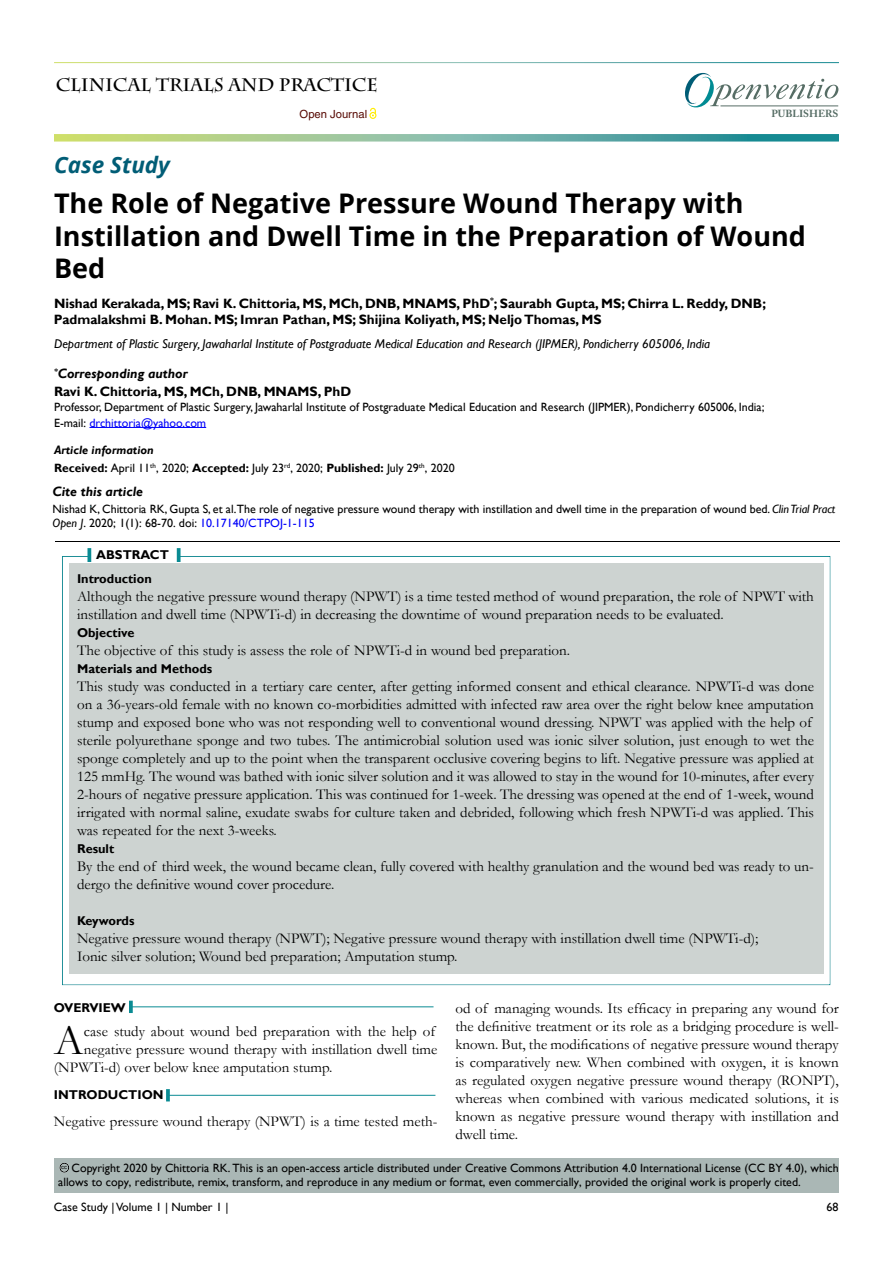
<style>
.page{position:relative;width:893px;height:1263px;background:#fff}
.page>*{position:absolute;margin:0;border:0;box-sizing:border-box;transform-origin:0 0}
.t1{font:43.8px "Garamond";color:#000}
.t2{font:700 27px/32.4px "Open Sans";color:#000}
.t3{font:italic 700 22.5px "Open Sans";color:#015d76}
.t4{font:700 18px "Charlemagne Std";color:#000}
.t5{font:15px/18px "Garamond";color:#000}
.t6{font:700 13.5px/16.5px "Gill Sans";color:#000}
.t7{font:italic 700 13.5px "Gill Sans";color:#000}
.t8{font:italic 12.75px "Gill Sans";color:#000101}
.t9{font:700 12.75px/23.9px "Gill Sans";color:#000}
.t10{font:12px/14.4px "Gill Sans";color:#000}
.t11{font:700 12px/18px "Gill Sans";color:#000}
.t12{font:11.25px "Helvetica LT Std";color:#580b05}
.t13{font:700 10.2px "Adobe Caslon Pro";color:#566d65}
.t14{font:5.7px "Arial";color:#000}
.s1{font-style:italic}
.s2{color:#0000fa}
.s3{font-weight:400}
.s4{font-weight:400;color:#000101}
</style>
<div class="page">
<svg style="left:685px;top:73px;width:153px;height:35px"></svg>
<hr style="left:720px;top:106px;width:118px;height:1px;background:#566d65">
<svg style="left:54px;top:134px;width:785px;height:8px;background:#83bb9d"></svg>
<svg style="left:370px;top:107px;width:6px;height:11px"></svg>
<hr style="left:89px;top:427px;width:117px;height:1px;background:#0000fa">
<div style="left:42px;top:530px;width:810px;height:14px;background:#f9f2f3;opacity:.75"></div>
<div style="left:54px;top:1158px;width:785px;height:35px;background:#aab7b5"></div>
<div style="left:47px;top:1149px;width:37px;height:24px;background:#f9f2f3;opacity:.75"></div>
<div style="left:50px;top:545px;width:793px;height:441px;background:#f9f2f3;opacity:.75"></div>
<svg style="left:87px;top:548px;width:4px;height:14px"></svg>
<svg style="left:177px;top:548px;width:4px;height:14px"></svg>
<hr style="left:130px;top:1006px;width:303px;height:1px;background:#0a8b93">
<svg style="left:129px;top:1001px;width:4px;height:12px"></svg>
<hr style="left:167px;top:1095px;width:268px;height:1px;background:#0a8b93">
<svg style="left:166px;top:1089px;width:4px;height:12px"></svg>
<p class="t4" style="left:56px;top:74px;width:324px">Clinical trials and practice</p>
<p class="t12" style="left:300px;top:107px;width:69px">Open Journal</p>
<p class="t13" style="left:771px;top:108px;width:69px">PUBLISHERS</p>
<h3 class="t3" style="left:54px;top:149px;width:117px">Case Study</h3>
<h2 class="t2" style="left:54px;top:187px;width:753px">The Role of Negative Pressure Wound Therapy with<br>Instillation and Dwell Time in the Preparation of Wound<br>Bed</h2>
<p class="t6" style="left:54px;top:295px;width:713px">Nishad Kerakada, MS; Ravi K. Chittoria, MS, MCh, DNB, MNAMS, PhD<sup>*</sup>; Saurabh Gupta, MS; Chirra L. Reddy, DNB;<br>Padmalakshmi B. Mohan. MS; Imran Pathan, MS; Shijina Koliyath, MS; Neljo Thomas, MS</p>
<p class="t8" style="left:54px;top:337px;width:658px">Department of Plastic Surgery, Jawaharlal Institute of Postgraduate Medical Education and Research (JIPMER), Pondicherry 605006, India</p>
<p class="t6" style="left:54px;top:365px;width:299px;line-height:17.5px"><sup>*</sup><span class="s1">Corresponding author<br></span>Ravi K. Chittoria, MS, MCh, DNB, MNAMS, PhD</p>
<p class="t10" style="left:54px;top:399px;width:712px;line-height:15.5px">Professor, Department of Plastic Surgery, Jawaharlal Institute of Postgraduate Medical Education and Research (JIPMER), Pondicherry 605006, India;<br>E-mail: <span class="s2">drchittoria@yahoo.com</span></p>
<p class="t11" style="left:54px;top:441px;width:402px"><span class="s1">Article information<br></span>Received: <span class="s3">April 11</span><sup>th</sup><span class="s3">, 2020;</span> Accepted: <span class="s4">July 23</span><sup>rd</sup><span class="s4">, 2020</span><span class="s3">;</span> Published: <span class="s4">July 29</span><sup>th</sup><span class="s4">, 2020</span></p>
<p class="t7" style="left:52px;top:484px;width:92px">Cite this article</p>
<p class="t10" style="left:52px;top:502px;width:784px">Nishad K, Chittoria RK, Gupta S, et al.The role of negative pressure wound therapy with instillation and dwell time in the preparation of wound bed. <span class="s1">Clin Trial Pract<br>Open J</span>. 2020; 1(1): 68-70. doi: <span class="s2">10.17140/CTPOJ-1-115</span></p>
<p class="t9" style="left:77px;top:544px;width:93px;text-indent:19px">ABSTRACT<br>Introduction</p>
<p class="t5" style="left:77px;top:587px;width:738px">Although the negative pressure wound therapy (NPWT) is a time tested method of wound preparation, the role of NPWT with instillation and dwell time (NPWTi-d) in decreasing the downtime of wound preparation needs to be evaluated.</p>
<p class="t9" style="left:77px;top:621px;width:59px">Objective</p>
<p class="t5" style="left:77px;top:641px;width:494px">The objective of this study is assess the role of NPWTi-d in wound bed preparation.</p>
<p class="t9" style="left:77px;top:657px;width:137px">Materials and Methods</p>
<p class="t5" style="left:77px;top:677px;width:738px">This study was conducted in a tertiary care center, after getting informed consent and ethical clearance. NPWTi-d was done on a 36-years-old female with no known co-morbidities admitted with infected raw area over the right below knee amputation stump and exposed bone who was not responding well to conventional wound dressing. NPWT was applied with the help of sterile polyurethane sponge and two tubes. The antimicrobial solution used was ionic silver solution, just enough to wet the sponge completely and up to the point when the transparent occlusive covering begins to lift. Negative pressure was applied at 125 mmHg. The wound was bathed with ionic silver solution and it was allowed to stay in the wound for 10-minutes, after every 2-hours of negative pressure application. This was continued for 1-week. The dressing was opened at the end of 1-week, wound irrigated with normal saline, exudate swabs for culture taken and debrided, following which fresh NPWTi-d was applied. This was repeated for the next 3-weeks.</p>
<p class="t9" style="left:77px;top:837px;width:39px">Result</p>
<p class="t5" style="left:77px;top:857px;width:738px">By the end of third week, the wound became clean, fully covered with healthy granulation and the wound bed was ready to un&shy;dergo the definitive wound cover procedure.</p>
<p class="t9" style="left:77px;top:909px;width:59px">Keywords</p>
<p class="t5" style="left:77px;top:929px;width:683px">Negative pressure wound therapy (NPWT); Negative pressure wound therapy with instillation dwell time (NPWTi-d);<br>Ionic silver solution; Wound bed preparation; Amputation stump.</p>
<p class="t9" style="left:54px;top:996px;width:73px">OVERVIEW</p>
<h1 class="t1" style="left:54px;top:1011px;width:31px">A</h1>
<p class="t5" style="left:84px;top:1022px;width:353px">case study about wound bed preparation with the help of</p>
<p class="t5" style="left:455px;top:999px;width:385px;text-align:justify">od of managing wounds. Its efficacy in preparing any wound for the definitive treatment or its role as a bridging procedure is well&shy;known. But, the modifications of negative pressure wound therapy is comparatively new. When combined with oxygen, it is known as regulated oxygen negative pressure wound therapy (RONPT), whereas when combined with various medicated solutions, it is known as negative pressure wound therapy with instillation and dwell time.</p>
<p class="t5" style="left:84px;top:1040px;width:355px">negative pressure wound therapy with instillation dwell time</p>
<p class="t5" style="left:54px;top:1058px;width:280px">(NPWTi-d) over below knee amputation stump.</p>
<p class="t9" style="left:54px;top:1083px;width:111px">INTRODUCTION</p>
<p class="t5" style="left:54px;top:1112px;width:385px">Negative pressure wound therapy (NPWT) is a time tested meth-</p>
<p class="t10" style="left:58px;top:1161px;width:782px;text-indent:13px">Copyright 2020 by Chittoria RK. This is an open-access article distributed under Creative Commons Attribution 4.0 International License (CC BY 4.0), which allows to copy, redistribute, remix, transform, and reproduce in any medium or format, even commercially, provided the original work is properly cited.</p>
<p class="t14" style="left:61px;top:1163px;width:7px">cc</p>
<p class="t10" style="left:54px;top:1199px;width:176px">Case Study | Volume 1 | Number 1 |</p>
<p class="t10" style="left:826px;top:1199px;width:13px">68</p>
</div>
